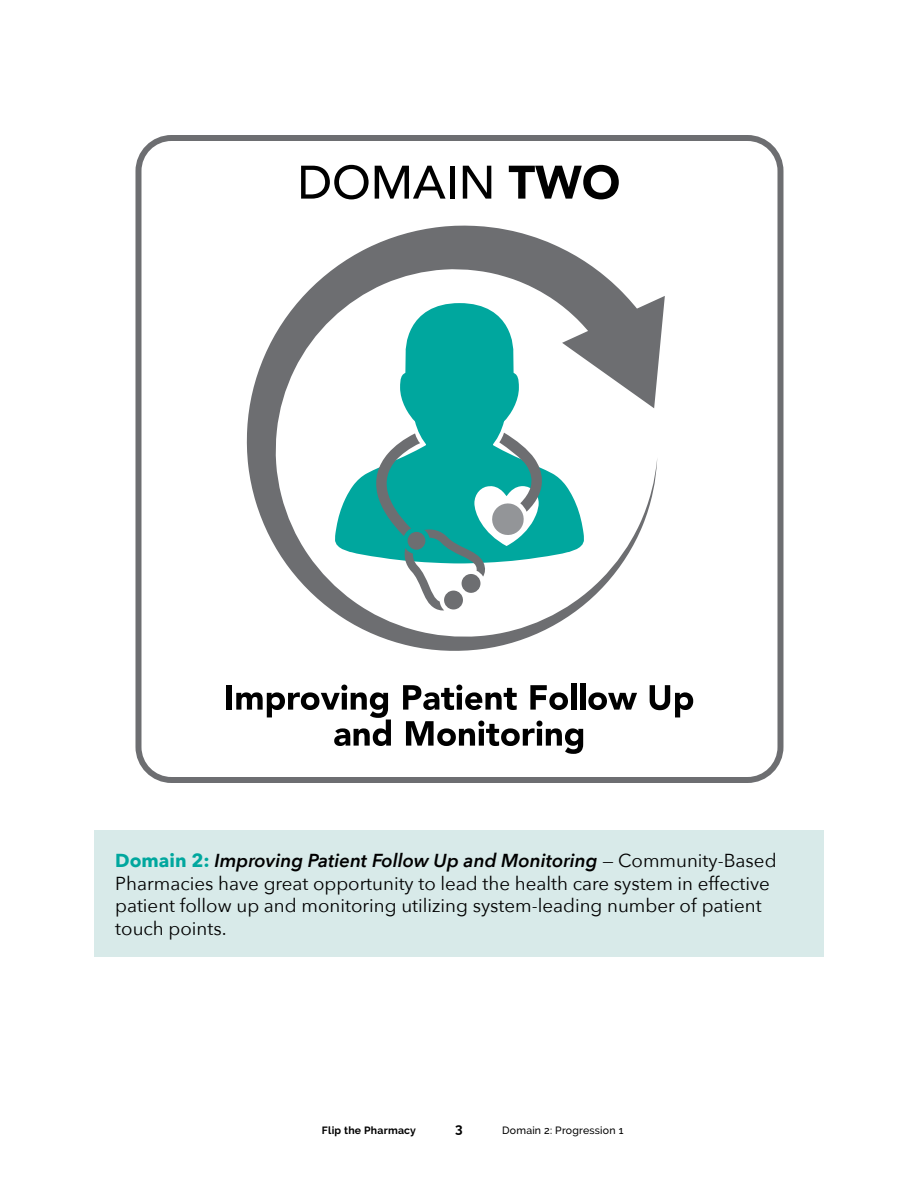
<style>
.page{position:relative;width:918px;height:1188px;background:#fff}
.page>*{position:absolute;margin:0;border:0;box-sizing:border-box;transform-origin:0 0}
.t1{font:18.75px/22.5px "Avenir Next";color:#000}
.t2{font:700 13.5px "Raleway";color:#000}
.t3{font:500 10.5px "Raleway";letter-spacing:.02em;color:#000}
.t4{font:700 10.5px "Raleway";letter-spacing:.02em;color:#000}
.s1{font-weight:700;color:#00a79e}
.s2{font-weight:600;font-style:italic}
</style>
<div class="page">
<svg style="left:135px;top:135px;width:648px;height:648px"></svg>
<svg style="left:301px;top:165px;width:68px;height:34px"></svg>
<svg style="left:375px;top:166px;width:71px;height:33px"></svg>
<hr style="left:450px;top:166px;width:4px;height:33px;background:#000">
<svg style="left:463px;top:166px;width:28px;height:33px"></svg>
<svg style="left:509px;top:165px;width:110px;height:34px"></svg>
<div style="left:227px;top:685px;width:5px;height:25px;background:#000"></div>
<svg style="left:403px;top:685px;width:114px;height:25px"></svg>
<svg style="left:530px;top:685px;width:38px;height:25px"></svg>
<div style="left:571px;top:684px;width:5px;height:26px;background:#000"></div>
<div style="left:580px;top:684px;width:5px;height:26px;background:#000"></div>
<svg style="left:588px;top:692px;width:49px;height:18px"></svg>
<svg style="left:650px;top:685px;width:43px;height:32px"></svg>
<svg style="left:236px;top:685px;width:155px;height:61px"></svg>
<svg style="left:406px;top:721px;width:177px;height:33px"></svg>
<svg style="left:247px;top:225px;width:410px;height:427px"></svg>
<svg style="left:562px;top:296px;width:103px;height:112px"></svg>
<svg style="left:374px;top:433px;width:175px;height:177px"></svg>
<div style="left:95px;top:831px;width:729px;height:126px;background:#d8eae9"></div>
<p class="t1" style="left:115px;top:850px;width:663px"><span class="s1">Domain 2:</span> <span class="s2">Improving Patient Follow Up and Monitoring</span> — Community-Based Pharmacies have great opportunity to lead the health care system in effective patient follow up and monitoring utilizing system-leading number of patient touch points.</p>
<p class="t4" style="left:322px;top:1124px;width:96px">Flip the Pharmacy</p>
<p class="t2" style="left:455px;top:1121px;width:9px">3</p>
<p class="t3" style="left:502px;top:1124px;width:123px">Domain 2: Progression 1</p>
</div>
